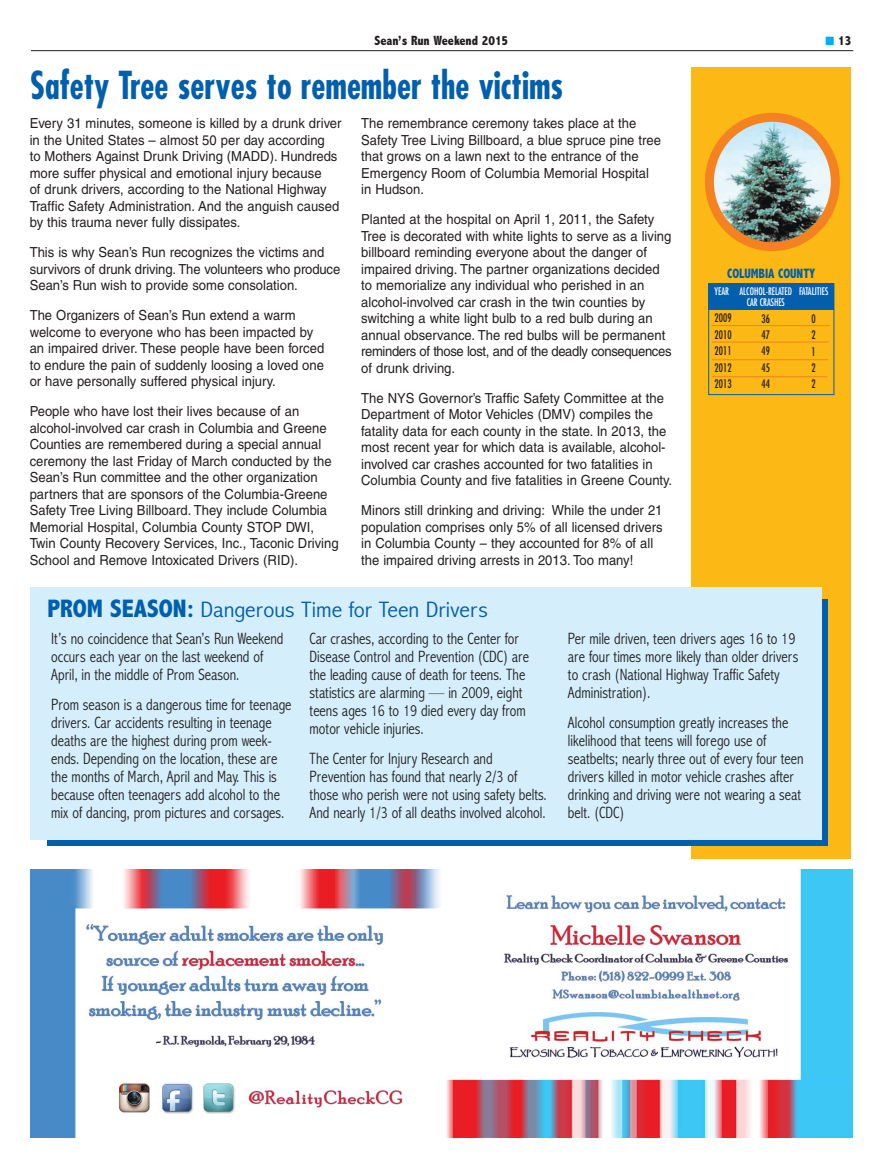
<style>
.page{position:relative;width:879px;height:1165px;background:#fff}
.page>*{position:absolute;margin:0;border:0;box-sizing:border-box;transform-origin:0 0}
.t1{font:700 condensed 37.5px "Futura";color:#015fae;scale:.9 1}
.t2{font:300 condensed 22.5px "Abadi";color:#015fae;scale:1.15 1}
.t3{font:300 condensed 16.5px/18px "Abadi";color:#231f20;scale:.94 1}
.t4{font:13.8px/16.5px "Helvetica";color:#231f20;scale:.94 1}
.t5{font:800 condensed 13.65px "Abadi";color:#015fae;scale:.9 1}
.t6{font:800 condensed 13.5px "Abadi";color:#231f20;scale:.96 1}
.t7{font:condensed 11.55px/16.4px "Futura";color:#231f20;text-align:justify;scale:.9 1}
.t8{font:condensed 10.2px/10.9px "Futura";color:#fff;text-align:center;scale:.9 1}
.s1{color:#00aeef}
.s2{font-weight:800;font-size:25.5px}
</style>
<div class="page">
<div style="left:691px;top:67px;width:160px;height:792px;background:#fcb814"></div>
<img style="left:705px;top:113px;width:134px;height:138px">
<div style="left:708px;top:283px;width:125px;height:27px;background:#015fae"></div>
<div style="left:708px;top:283px;width:126px;height:112px;border:1px solid #015fae"></div>
<hr style="left:31px;top:50px;width:822px;height:1px;background:#231f20">
<div style="left:47px;top:599px;width:780px;height:246px;background:#015fae"></div>
<hr style="left:711px;top:325px;width:118px;height:1px;background:#f58220">
<hr style="left:711px;top:342px;width:118px;height:1px;background:#f58220">
<hr style="left:711px;top:359px;width:116px;height:1px;background:#f58220">
<hr style="left:711px;top:376px;width:116px;height:1px;background:#f58220">
<img style="left:30px;top:870px;width:822px;height:267px">
<div style="left:30px;top:587px;width:791px;height:253px;background:#d4effb"></div>
<p class="t6" style="left:374px;top:32px;width:141px">Sean’s Run Weekend 2015</p>
<p class="t6" style="left:825px;top:32px;width:29px"><span class="s1">■</span> 13</p>
<h1 class="t1" style="left:30px;top:68px;width:594px">Safety Tree serves to remember the victims</h1>
<p class="t4" style="left:30px;top:116px;width:333px">Every 31 minutes, someone is killed by a drunk driver in the United States – almost 50 per day according<br>to Mothers Against Drunk Driving (MADD). Hundreds more suffer physical and emotional injury because<br>of drunk drivers, according to the National Highway Traffic Safety Administration. And the anguish caused by this trauma never fully dissipates.</p>
<p class="t4" style="left:30px;top:245px;width:332px">This is why Sean’s Run recognizes the victims and survivors of drunk driving. The volunteers who produce<br>Sean’s Run wish to provide some consolation.</p>
<p class="t4" style="left:30px;top:308px;width:315px">The Organizers of Sean’s Run extend a warm welcome to everyone who has been impacted by an impaired driver. These people have been forced to endure the pain of suddenly loosing a loved one or have personally suffered physical injury.</p>
<p class="t4" style="left:30px;top:404px;width:330px">People who have lost their lives because of an alcohol-involved car crash in Columbia and Greene Counties are remembered during a special annual ceremony the last Friday of March conducted by the Sean’s Run committee and the other organization partners that are sponsors of the Columbia-Greene Safety Tree Living Billboard. They include Columbia Memorial Hospital, Columbia County STOP DWI, Twin County Recovery Services, Inc., Taconic Driving School and Remove Intoxicated Drivers (RID).</p>
<p class="t4" style="left:361px;top:116px;width:320px">The remembrance ceremony takes place at the Safety Tree Living Billboard, a blue spruce pine tree that grows on a lawn next to the entrance of the Emergency Room of Columbia Memorial Hospital in Hudson.</p>
<p class="t4" style="left:361px;top:212px;width:331px">Planted at the hospital on April 1, 2011, the Safety Tree is decorated with white lights to serve as a living billboard reminding everyone about the danger of impaired driving. The partner organizations decided to memorialize any individual who perished in an alcohol-involved car crash in the twin counties by switching a white light bulb to a red bulb during an annual observance. The red bulbs will be permanent reminders of those lost, and of the deadly consequences of drunk driving.</p>
<p class="t4" style="left:361px;top:391px;width:332px">The NYS Governor’s Traffic Safety Committee at the Department of Motor Vehicles (DMV) compiles the fatality data for each county in the state. In 2013, the most recent year for which data is available, alcohol&shy;involved car crashes accounted for two fatalities in Columbia County and five fatalities in Greene County.</p>
<p class="t4" style="left:361px;top:503px;width:322px">Minors still drinking and driving: While the under 21 population comprises only 5% of all licensed drivers in Columbia County – they accounted for 8% of all the impaired driving arrests in 2013. Too many!</p>
<h2 class="t2" style="left:47px;top:596px;width:384px"><span class="s2">PROM SEASON:</span> Dangerous Time for Teen Drivers</h2>
<p class="t5" style="left:727px;top:266px;width:99px">COLUMBIA COUNTY</p>
<p class="t8" style="left:714px;top:286px;width:18px">YEAR</p>
<p class="t7" style="left:714px;top:311px;width:20px">2009<br>2010<br>2011<br>2012<br>2013</p>
<p class="t8" style="left:739px;top:287px;width:60px">ALCOHOL-RELATED<br>CAR CRASHES</p>
<p class="t7" style="left:761px;top:311px;width:11px">36<br>47<br>49<br>45<br>44</p>
<p class="t8" style="left:799px;top:287px;width:34px">FATALITIES</p>
<p class="t7" style="left:811px;top:311px;width:6px">0<br>2<br>1<br>2<br>2</p>
<p class="t3" style="left:51px;top:629px;width:249px">It’s no coincidence that Sean’s Run Weekend occurs each year on the last weekend of<br>April, in the middle of Prom Season.</p>
<p class="t3" style="left:51px;top:695px;width:257px">Prom season is a dangerous time for teenage drivers. Car accidents resulting in teenage deaths are the highest during prom week&shy;ends. Depending on the location, these are the months of March, April and May. This is because often teenagers add alcohol to the mix of dancing, prom pictures and corsages.</p>
<p class="t3" style="left:309px;top:629px;width:235px">Car crashes, according to the Center for Disease Control and Prevention (CDC) are the leading cause of death for teens. The statistics are alarming — in 2009, eight teens ages 16 to 19 died every day from motor vehicle injuries.</p>
<p class="t3" style="left:309px;top:749px;width:254px">The Center for Injury Research and Prevention has found that nearly 2/3 of those who perish were not using safety belts.<br>And nearly 1/3 of all deaths involved alcohol.</p>
<p class="t3" style="left:568px;top:629px;width:247px">Per mile driven, teen drivers ages 16 to 19 are four times more likely than older drivers to crash (National Highway Traffic Safety Administration).</p>
<p class="t3" style="left:568px;top:713px;width:252px">Alcohol consumption greatly increases the likelihood that teens will forego use of seatbelts; nearly three out of every four teen drivers killed in motor vehicle crashes after drinking and driving were not wearing a seat belt. (CDC)</p>
</div>
